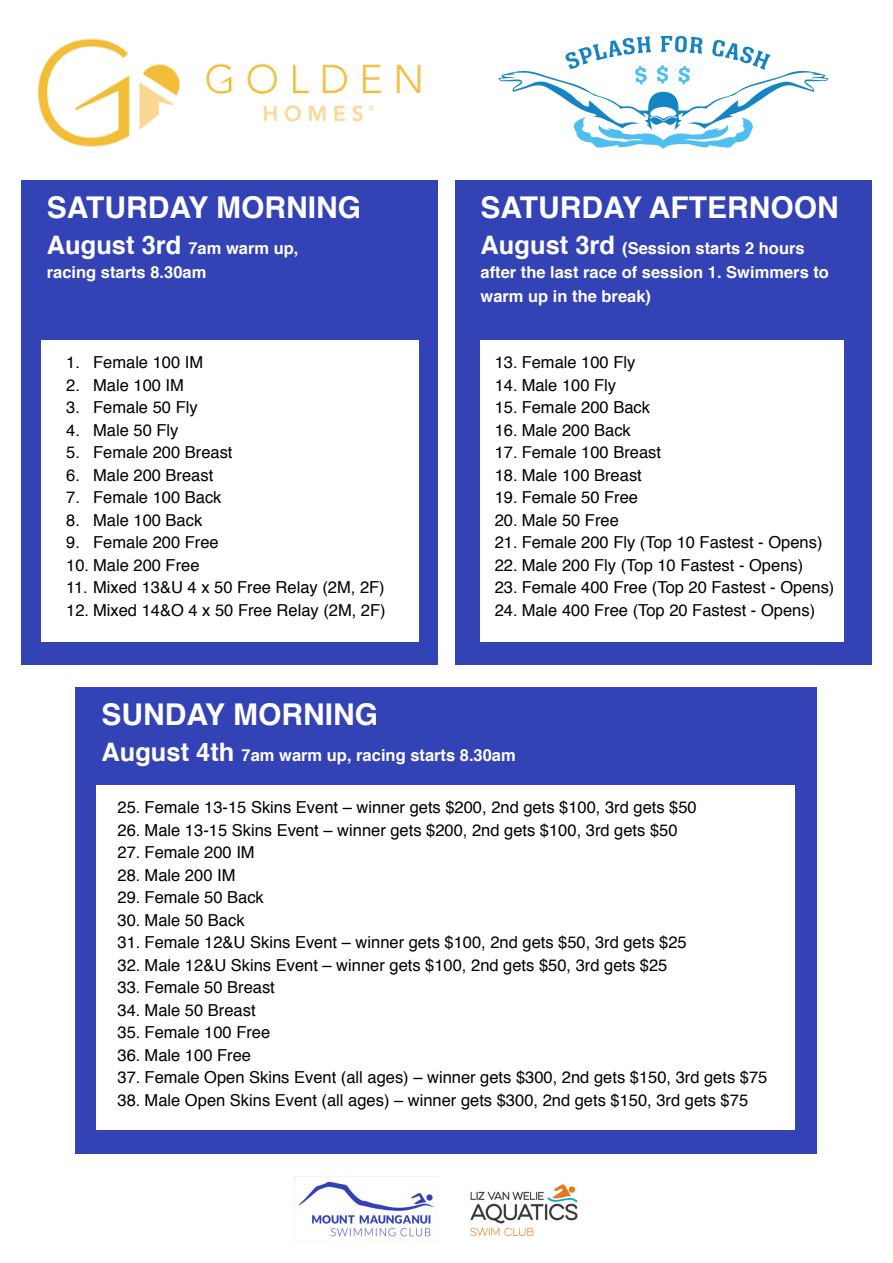
<style>
.page{position:relative;width:893px;height:1263px;background:#fff}
.page>*{position:absolute;margin:0;border:0;box-sizing:border-box;transform-origin:0 0}
.t1{font:700 30px "Helvetica";color:#fff}
.t2{font:16.5px "Helvetica";color:#000}
.t3{font:700 16.5px/24px "Helvetica";color:#fff}
.s1{font-size:25.5px}
</style>
<div class="page">
<div style="left:21px;top:180px;width:417px;height:484px;background:#3342b5"></div>
<img style="left:37px;top:38px;width:384px;height:109px">
<svg style="left:498px;top:36px;width:330px;height:113px"></svg>
<div style="left:41px;top:340px;width:377px;height:301px;background:#fff"></div>
<div style="left:455px;top:180px;width:417px;height:484px;background:#3342b5"></div>
<div style="left:480px;top:340px;width:364px;height:301px;background:#fff"></div>
<div style="left:76px;top:687px;width:741px;height:467px;background:#3342b5"></div>
<div style="left:96px;top:785px;width:698px;height:344px;background:#fff"></div>
<img style="left:470px;top:1184px;width:108px;height:52px">
<img style="left:298px;top:1181px;width:140px;height:61px">
<h1 class="t1" style="left:47px;top:183px;width:316px">SATURDAY MORNING</h1>
<p class="t3" style="left:47px;top:236px;width:253px"><span class="s1">August 3rd</span> 7am warm up, racing starts 8.30am</p>
<p class="t2" style="left:66px;top:350px;width:139px">1. Female 100 IM</p>
<p class="t2" style="left:66px;top:372px;width:119px">2. Male 100 IM</p>
<p class="t2" style="left:66px;top:395px;width:133px">3. Female 50 Fly</p>
<p class="t2" style="left:66px;top:417px;width:114px">4. Male 50 Fly</p>
<p class="t2" style="left:66px;top:440px;width:168px">5. Female 200 Breast</p>
<p class="t2" style="left:66px;top:462px;width:149px">6. Male 200 Breast</p>
<p class="t2" style="left:66px;top:485px;width:157px">7. Female 100 Back</p>
<p class="t2" style="left:66px;top:507px;width:138px">8. Male 100 Back</p>
<p class="t2" style="left:66px;top:530px;width:154px">9. Female 200 Free</p>
<p class="t2" style="left:66px;top:552px;width:135px">10. Male 200 Free</p>
<p class="t2" style="left:66px;top:575px;width:320px">11. Mixed 13&amp;U 4 x 50 Free Relay (2M, 2F)</p>
<p class="t2" style="left:66px;top:597px;width:321px">12. Mixed 14&amp;O 4 x 50 Free Relay (2M, 2F)</p>
<h1 class="t1" style="left:480px;top:183px;width:360px">SATURDAY AFTERNOON</h1>
<p class="t3" style="left:480px;top:236px;width:350px"><span class="s1">August 3rd</span> (Session starts 2 hours after the last race of session 1. Swimmers to warm up in the break)</p>
<p class="t2" style="left:495px;top:350px;width:142px">13. Female 100 Fly</p>
<p class="t2" style="left:495px;top:372px;width:123px">14. Male 100 Fly</p>
<p class="t2" style="left:495px;top:395px;width:157px">15. Female 200 Back</p>
<p class="t2" style="left:495px;top:417px;width:138px">16. Male 200 Back</p>
<p class="t2" style="left:495px;top:440px;width:168px">17. Female 100 Breast</p>
<p class="t2" style="left:495px;top:462px;width:149px">18. Male 100 Breast</p>
<p class="t2" style="left:495px;top:485px;width:145px">19. Female 50 Free</p>
<p class="t2" style="left:495px;top:507px;width:126px">20. Male 50 Free</p>
<p class="t2" style="left:495px;top:530px;width:329px">21. Female 200 Fly (Top 10 Fastest - Opens)</p>
<p class="t2" style="left:495px;top:552px;width:310px">22. Male 200 Fly (Top 10 Fastest - Opens)</p>
<p class="t2" style="left:495px;top:575px;width:341px">23. Female 400 Free (Top 20 Fastest - Opens)</p>
<p class="t2" style="left:495px;top:597px;width:322px">24. Male 400 Free (Top 20 Fastest - Opens)</p>
<h1 class="t1" style="left:101px;top:690px;width:278px">SUNDAY MORNING</h1>
<p class="t3" style="left:101px;top:744px;width:416px"><span class="s1">August 4th</span> 7am warm up, racing starts 8.30am</p>
<p class="t2" style="left:118px;top:795px;width:581px">25. Female 13-15 Skins Event – winner gets $200, 2nd gets $100, 3rd gets $50</p>
<p class="t2" style="left:118px;top:817px;width:561px">26. Male 13-15 Skins Event – winner gets $200, 2nd gets $100, 3rd gets $50</p>
<p class="t2" style="left:118px;top:840px;width:139px">27. Female 200 IM</p>
<p class="t2" style="left:118px;top:862px;width:119px">28. Male 200 IM</p>
<p class="t2" style="left:118px;top:885px;width:148px">29. Female 50 Back</p>
<p class="t2" style="left:118px;top:907px;width:128px">30. Male 50 Back</p>
<p class="t2" style="left:118px;top:930px;width:571px">31. Female 12&amp;U Skins Event – winner gets $100, 2nd gets $50, 3rd gets $25</p>
<p class="t2" style="left:118px;top:952px;width:551px">32. Male 12&amp;U Skins Event – winner gets $100, 2nd gets $50, 3rd gets $25</p>
<p class="t2" style="left:118px;top:975px;width:159px">33. Female 50 Breast</p>
<p class="t2" style="left:118px;top:997px;width:139px">34. Male 50 Breast</p>
<p class="t2" style="left:118px;top:1020px;width:154px">35. Female 100 Free</p>
<p class="t2" style="left:118px;top:1042px;width:135px">36. Male 100 Free</p>
<p class="t2" style="left:118px;top:1065px;width:651px">37. Female Open Skins Event (all ages) – winner gets $300, 2nd gets $150, 3rd gets $75</p>
<p class="t2" style="left:118px;top:1087px;width:632px">38. Male Open Skins Event (all ages) – winner gets $300, 2nd gets $150, 3rd gets $75</p>
</div>
